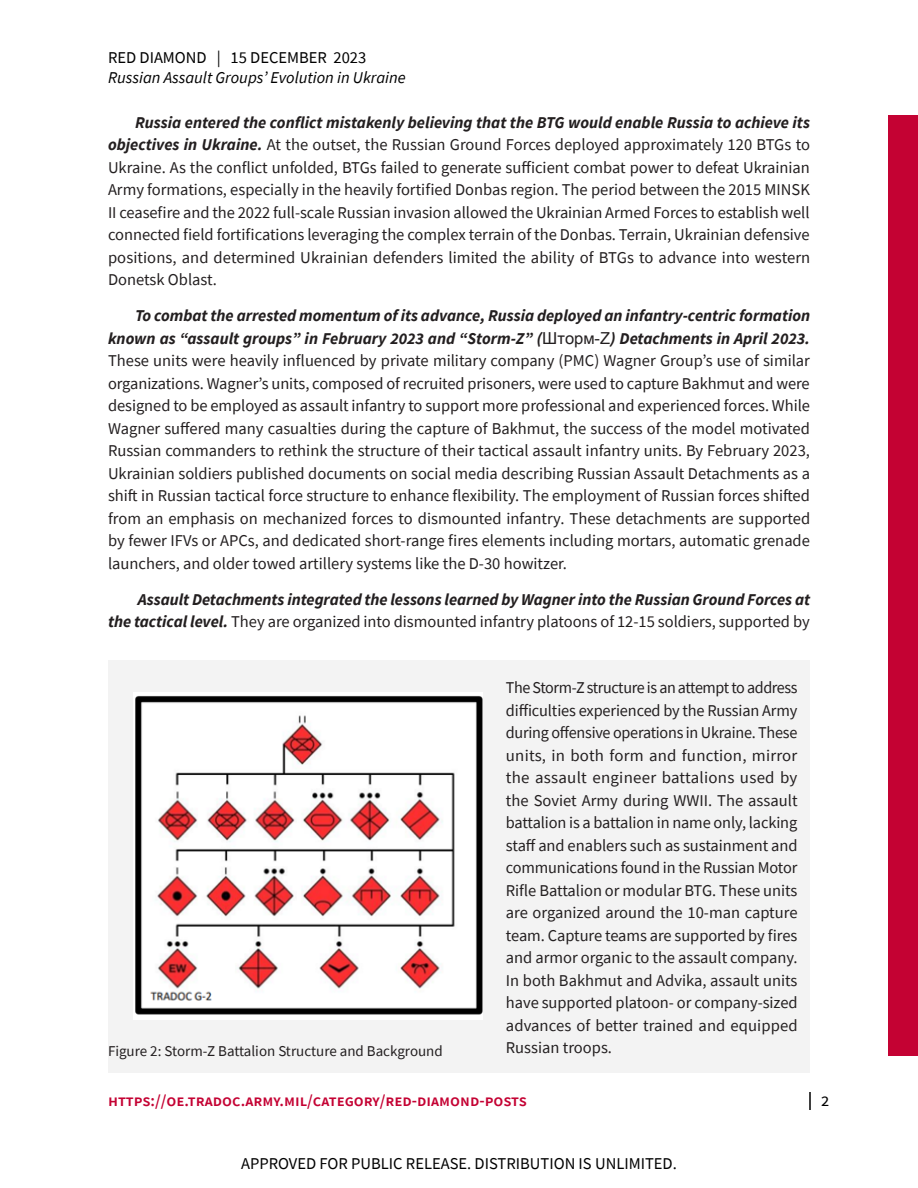
<style>
.page{position:relative;width:918px;height:1188px;background:#fff}
.page>*{position:absolute;margin:0;border:0;box-sizing:border-box;transform-origin:0 0}
.t1{font:18px "Source Sans Pro";color:#000}
.BLUF{font:16.5px/22.5px "Source Sans Pro";color:#231f20;text-align:justify}
.Body_Text-_Source_Sans_Pro_-_11_pt{font:16.5px/22.5px "Source Sans Pro";letter-spacing:.005em;color:#231f20;text-align:justify}
.BLUF-2{font:italic 700 16.5px/22.5px "Source Sans Pro";color:#231f20;text-align:right}
.t2{font:16.5px "Source Sans Pro";color:#000}
.t3{font:600 16.5px "Source Sans Pro";color:#c40233}
.t4{font:italic 16.5px "Source Sans Pro";color:#000}
.Caption-Title{font:15px "Source Sans Pro";color:#231f20}
.s1{font-weight:700;font-style:italic}
.s2{font-family:"Arial Unicode MS"}
.s3{font-weight:400;font-style:normal}
</style>
<div class="page">
<div style="left:889px;top:116px;width:29px;height:940px;background:#c40233"></div>
<svg style="left:809px;top:1092px;width:2px;height:18px"></svg>
<div style="left:108px;top:660px;width:702px;height:412px;background:#f3f3f3"></div>
<img style="left:134px;top:693px;width:349px;height:326px">
<p class="t2" style="left:108px;top:47px;width:260px">RED DIAMOND | 15 DECEMBER 2023</p>
<p class="t4" style="left:108px;top:67px;width:299px">Russian Assault Groups’ Evolution in Ukraine</p>
<p class="BLUF" style="left:108px;top:111px;width:704px;text-indent:27px"><span class="s1">Russia entered the conflict mistakenly believing that the BTG would enable Russia to achieve its objectives in Ukraine.</span> At the outset, the Russian Ground Forces deployed approximately 120 BTGs to Ukraine. As the conflict unfolded, BTGs failed to generate sufficient combat power to defeat Ukrainian Army formations, especially in the heavily fortified Donbas region. The period between the 2015 MINSK II ceasefire and the 2022 full-scale Russian invasion allowed the Ukrainian Armed Forces to establish well connected field fortifications leveraging the complex terrain of the Donbas. Terrain, Ukrainian defensive positions, and determined Ukrainian defenders limited the ability of BTGs to advance into western Donetsk Oblast.</p>
<p class="BLUF" style="left:108px;top:305px;width:704px;text-indent:27px"><span class="s1">To combat the arrested momentum of its advance, Russia deployed an infantry-centric formation known as “assault groups” in February 2023 and “Storm-Z” (</span><span class="s2">Шторм-Z</span><span class="s1">) Detachments in April 2023.<br></span>These units were heavily influenced by private military company (PMC) Wagner Group’s use of similar organizations. Wagner’s units, composed of recruited prisoners, were used to capture Bakhmut and were designed to be employed as assault infantry to support more professional and experienced forces. While Wagner suffered many casualties during the capture of Bakhmut, the success of the model motivated Russian commanders to rethink the structure of their tactical assault infantry units. By February 2023, Ukrainian soldiers published documents on social media describing Russian Assault Detachments as a shift in Russian tactical force structure to enhance flexibility. The employment of Russian forces shifted from an emphasis on mechanized forces to dismounted infantry. These detachments are supported by fewer IFVs or APCs, and dedicated short-range fires elements including mortars, automatic grenade launchers, and older towed artillery systems like the D-30 howitzer.</p>
<p class="BLUF-2" style="left:108px;top:588px;width:704px">Assault Detachments integrated the lessons learned by Wagner into the Russian Ground Forces at<br>the tactical level. <span class="s3">They are organized into dismounted infantry platoons of 12-15 soldiers, supported by</span></p>
<p class="Caption-Title" style="left:108px;top:1041px;width:336px">Figure 2: Storm-Z Battalion Structure and Background</p>
<p class="Body_Text-_Source_Sans_Pro_-_11_pt" style="left:506px;top:676px;width:293px">The Storm-Z structure is an attempt to address difficulties experienced by the Russian Army during offensive operations in Ukraine. These units, in both form and function, mirror the assault engineer battalions used by the Soviet Army during WWII. The assault battalion is a battalion in name only, lacking staff and enablers such as sustainment and communications found in the Russian Motor Rifle Battalion or modular BTG. These units are organized around the 10-man capture team. Capture teams are supported by fires and armor organic to the assault company.<br>In both Bakhmut and Advika, assault units have supported platoon- or company-sized advances of better trained and equipped Russian troops.</p>
<p class="t3" style="left:108px;top:1089px;width:420px">https://oe.tradoc.army.mil/category/red-diamond-posts</p>
<p class="t1" style="left:821px;top:1088px;width:10px">2</p>
<p class="t2" style="left:241px;top:1153px;width:437px">APPROVED FOR PUBLIC RELEASE. DISTRIBUTION IS UNLIMITED.</p>
</div>
